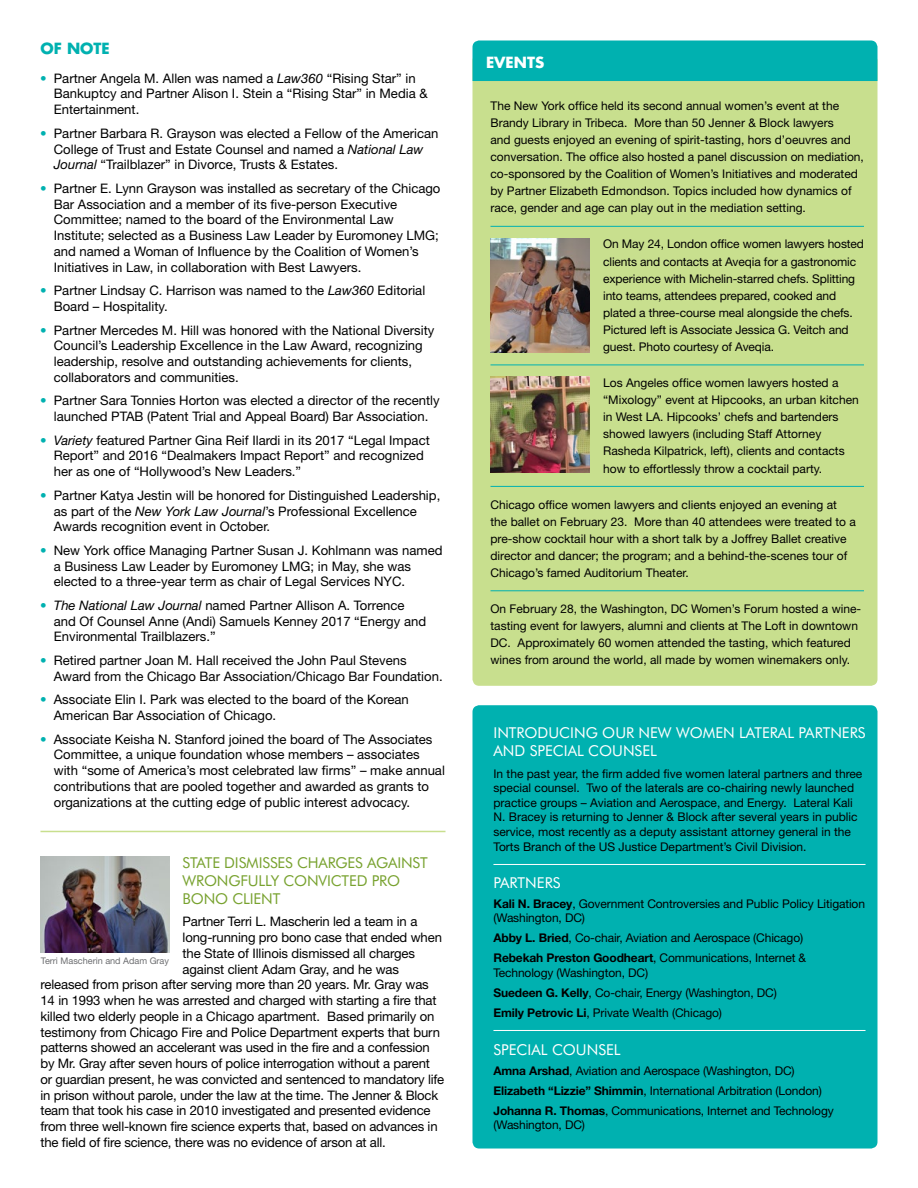
<style>
.page{position:relative;width:918px;height:1188px;background:#fff}
.page>*{position:absolute;margin:0;border:0;box-sizing:border-box;transform-origin:0 0}
.t1{font:15px/18.1px "Futura BT";color:#fff}
.t2{font:15px/18px "Futura BT";letter-spacing:-.01em;color:#78a22f}
.t3{font:700 15px "Futura";color:#fff}
.t4{font:700 15px "Futura";color:#00b1b0}
.t5{font:13.2px/15.8px "Helvetica Neue";color:#000}
.t6{font:12px/17.1px "Helvetica Neue";color:#000}
.t7{font:9.15px "Helvetica Neue";color:#6d6e71}
.s1{color:#00b1b0}
.s2{font-style:italic}
.s3{font-style:italic;color:#00b1b0}
.s4{font-weight:700}
</style>
<div class="page">
<div style="left:472px;top:705px;width:406px;height:444px;background:#00b1b0;border-radius:7px"></div>
<div style="left:472px;top:54px;width:406px;height:632px;background:#c8df8e;border-radius:7px"></div>
<div style="left:472px;top:40px;width:406px;height:41px;background:#00b1b0"></div>
<hr style="left:493px;top:864px;width:373px;height:1px;background:#fff">
<hr style="left:493px;top:1030px;width:373px;height:1px;background:#fff">
<hr style="left:490px;top:226px;width:374px;height:1px;background:#00b1b0">
<hr style="left:490px;top:365px;width:374px;height:1px;background:#00b1b0">
<hr style="left:490px;top:486px;width:374px;height:1px;background:#00b1b0">
<hr style="left:490px;top:590px;width:374px;height:1px;background:#00b1b0">
<hr style="left:40px;top:831px;width:406px;height:1px;background:#c8df8e">
<img style="left:41px;top:856px;width:128px;height:96px">
<img style="left:490px;top:239px;width:100px;height:113px">
<img style="left:490px;top:377px;width:100px;height:96px">
<p class="t4" style="left:40px;top:38px;width:71px">OF NOTE</p>
<p class="t5" style="left:54px;top:70px;width:375px;text-indent:-14px"><span class="s1">•</span> Partner Angela M. Allen was named a <span class="s2">Law360</span> “Rising Star” in<br>Bankuptcy and Partner Alison I. Stein a “Rising Star” in Media &amp;<br>Entertainment.</p>
<p class="t5" style="left:54px;top:125px;width:386px;text-indent:-14px"><span class="s1">•</span> Partner Barbara R. Grayson was elected a Fellow of the American<br>College of Trust and Estate Counsel and named a <span class="s2">National Law<br>Journal</span> “Trailblazer” in Divorce, Trusts &amp; Estates.</p>
<p class="t5" style="left:54px;top:180px;width:388px;text-indent:-14px"><span class="s1">•</span> Partner E. Lynn Grayson was installed as secretary of the Chicago Bar Association and a member of its five-person Executive Committee; named to the board of the Environmental Law Institute; selected as a Business Law Leader by Euromoney LMG; and named a Woman of Influence by the Coalition of Women’s Initiatives in Law, in collaboration with Best Lawyers.</p>
<p class="t5" style="left:54px;top:282px;width:373px;text-indent:-14px"><span class="s1">•</span> Partner Lindsay C. Harrison was named to the <span class="s2">Law360</span> Editorial<br>Board – Hospitality.</p>
<p class="t5" style="left:54px;top:322px;width:382px;text-indent:-14px"><span class="s1">•</span> Partner Mercedes M. Hill was honored with the National Diversity Council’s Leadership Excellence in the Law Award, recognizing leadership, resolve and outstanding achievements for clients, collaborators and communities.</p>
<p class="t5" style="left:40px;top:393px;width:401px;text-align:center"><span class="s1">•</span> Partner Sara Tonnies Horton was elected a director of the recently launched PTAB (Patent Trial and Appeal Board) Bar Association.</p>
<p class="t5" style="left:54px;top:432px;width:378px;text-indent:-14px"><span class="s3">•</span> <span class="s2">Variety</span> featured Partner Gina Reif Ilardi in its 2017 “Legal Impact<br>Report” and 2016 “Dealmakers Impact Report” and recognized her as one of “Hollywood’s New Leaders.”</p>
<p class="t5" style="left:54px;top:487px;width:388px;text-indent:-14px"><span class="s1">•</span> Partner Katya Jestin will be honored for Distinguished Leadership, as part of the <span class="s2">New York Law Journal</span>’s Professional Excellence<br>Awards recognition event in October.</p>
<p class="t5" style="left:54px;top:542px;width:390px;text-indent:-14px"><span class="s1">•</span> New York office Managing Partner Susan J. Kohlmann was named a Business Law Leader by Euromoney LMG; in May, she was elected to a three-year term as chair of Legal Services NYC.</p>
<p class="t5" style="left:54px;top:597px;width:374px;text-indent:-14px"><span class="s3">•</span> <span class="s2">The National Law Journal</span> named Partner Allison A. Torrence and Of Counsel Anne (Andi) Samuels Kenney 2017 “Energy and<br>Environmental Trailblazers.”</p>
<p class="t5" style="left:54px;top:652px;width:390px;text-indent:-14px"><span class="s1">•</span> Retired partner Joan M. Hall received the John Paul Stevens<br>Award from the Chicago Bar Association/Chicago Bar Foundation.</p>
<p class="t5" style="left:54px;top:692px;width:357px;text-indent:-14px"><span class="s1">•</span> Associate Elin I. Park was elected to the board of the Korean<br>American Bar Association of Chicago.</p>
<p class="t5" style="left:54px;top:731px;width:393px;text-indent:-14px"><span class="s1">•</span> Associate Keisha N. Stanford joined the board of The Associates Committee, a unique foundation whose members – associates with “some of America’s most celebrated law firms” – make annual contributions that are pooled together and awarded as grants to organizations at the cutting edge of public interest advocacy.</p>
<p class="t2" style="left:183px;top:853px;width:247px">STATE DISMISSES CHARGES AGAINST<br>WRONGFULLY CONVICTED PRO<br>BONO CLIENT</p>
<p class="t5" style="left:183px;top:914px;width:236px">Partner Terri L. Mascherin led a team in a</p>
<p class="t5" style="left:183px;top:929px;width:261px">long-running pro bono case that ended when</p>
<p class="t5" style="left:183px;top:945px;width:234px">the State of Illinois dismissed all charges</p>
<p class="t5" style="left:183px;top:961px;width:218px">against client Adam Gray, and he was</p>
<p class="t5" style="left:40px;top:977px;width:390px">released from prison after serving more than 20 years. Mr. Gray was</p>
<p class="t5" style="left:40px;top:992px;width:398px">14 in 1993 when he was arrested and charged with starting a fire that</p>
<p class="t5" style="left:40px;top:1008px;width:396px">killed two elderly people in a Chicago apartment. Based primarily on</p>
<p class="t5" style="left:40px;top:1024px;width:401px">testimony from Chicago Fire and Police Department experts that burn</p>
<p class="t5" style="left:40px;top:1040px;width:391px">patterns showed an accelerant was used in the fire and a confession</p>
<p class="t5" style="left:40px;top:1055px;width:391px">by Mr. Gray after seven hours of police interrogation without a parent</p>
<p class="t5" style="left:40px;top:1071px;width:405px">or guardian present, he was convicted and sentenced to mandatory life</p>
<p class="t5" style="left:40px;top:1087px;width:399px">in prison without parole, under the law at the time. The Jenner &amp; Block</p>
<p class="t5" style="left:40px;top:1103px;width:392px">team that took his case in 2010 investigated and presented evidence</p>
<p class="t5" style="left:40px;top:1118px;width:399px">from three well-known fire science experts that, based on advances in</p>
<p class="t5" style="left:40px;top:1134px;width:347px">the field of fire science, there was no evidence of arson at all.</p>
<p class="t7" style="left:41px;top:955px;width:130px">Terri Mascherin and Adam Gray</p>
<p class="t3" style="left:486px;top:51px;width:60px">EVENTS</p>
<p class="t6" style="left:490px;top:97px;width:375px">The New York office held its second annual women’s event at the Brandy Library in Tribeca. More than 50 Jenner &amp; Block lawyers<br>and guests enjoyed an evening of spirit-tasting, hors d’oeuvres and conversation. The office also hosted a panel discussion on mediation, co-sponsored by the Coalition of Women’s Initiatives and moderated by Partner Elizabeth Edmondson. Topics included how dynamics of race, gender and age can play out in the mediation setting.</p>
<p class="t6" style="left:603px;top:235px;width:262px">On May 24, London office women lawyers hosted clients and contacts at Aveqia for a gastronomic experience with Michelin-starred chefs. Splitting into teams, attendees prepared, cooked and plated a three-course meal alongside the chefs.<br>Pictured left is Associate Jessica G. Veitch and guest. Photo courtesy of Aveqia.</p>
<p class="t6" style="left:603px;top:374px;width:257px">Los Angeles office women lawyers hosted a “Mixology” event at Hipcooks, an urban kitchen in West LA. Hipcooks’ chefs and bartenders showed lawyers (including Staff Attorney Rasheda Kilpatrick, left), clients and contacts how to effortlessly throw a cocktail party.</p>
<p class="t6" style="left:490px;top:496px;width:367px">Chicago office women lawyers and clients enjoyed an evening at the ballet on February 23. More than 40 attendees were treated to a pre-show cocktail hour with a short talk by a Joffrey Ballet creative director and dancer; the program; and a behind-the-scenes tour of Chicago’s famed Auditorium Theater.</p>
<p class="t6" style="left:490px;top:600px;width:372px">On February 28, the Washington, DC Women’s Forum hosted a wine&shy;tasting event for lawyers, alumni and clients at The Loft in downtown DC. Approximately 60 women attended the tasting, which featured wines from around the world, all made by women winemakers only.</p>
<p class="t1" style="left:493px;top:724px;width:374px">INTRODUCING OUR NEW WOMEN LATERAL PARTNERS<br>AND SPECIAL COUNSEL</p>
<p class="t6" style="left:493px;top:766px;width:370px;line-height:14.5px">In the past year, the firm added five women lateral partners and three special counsel. Two of the laterals are co-chairing newly launched practice groups – Aviation and Aerospace, and Energy. Lateral Kali N. Bracey is returning to Jenner &amp; Block after several years in public service, most recently as a deputy assistant attorney general in the Torts Branch of the US Justice Department’s Civil Division.</p>
<p class="t1" style="left:493px;top:873px;width:68px">PARTNERS</p>
<p class="t6" style="left:493px;top:896px;width:373px;line-height:14.5px"><span class="s4">Kali N. Bracey</span>, Government Controversies and Public Policy Litigation (Washington, DC)</p>
<p class="t6" style="left:493px;top:928px;width:314px;line-height:20px"><span class="s4">Abby L. Bried</span>, Co-chair, Aviation and Aerospace (Chicago)<br><span class="s4">Rebekah Preston Goodheart</span>, Communications, Internet &amp;</p>
<p class="t6" style="left:493px;top:962px;width:285px;line-height:20px">Technology (Washington, DC)<br><span class="s4">Suedeen G. Kelly</span>, Co-chair, Energy (Washington, DC)<br><span class="s4">Emily Petrovic Li</span>, Private Wealth (Chicago)</p>
<p class="t1" style="left:493px;top:1040px;width:129px">SPECIAL COUNSEL</p>
<p class="t6" style="left:493px;top:1061px;width:342px;line-height:20px"><span class="s4">Amna Arshad</span>, Aviation and Aerospace (Washington, DC)<br><span class="s4">Elizabeth “Lizzie” Shimmin</span>, International Arbitration (London)<br><span class="s4">Johanna R. Thomas</span>, Communications, Internet and Technology</p>
<p class="t6" style="left:493px;top:1117px;width:93px">(Washington, DC)</p>
</div>
